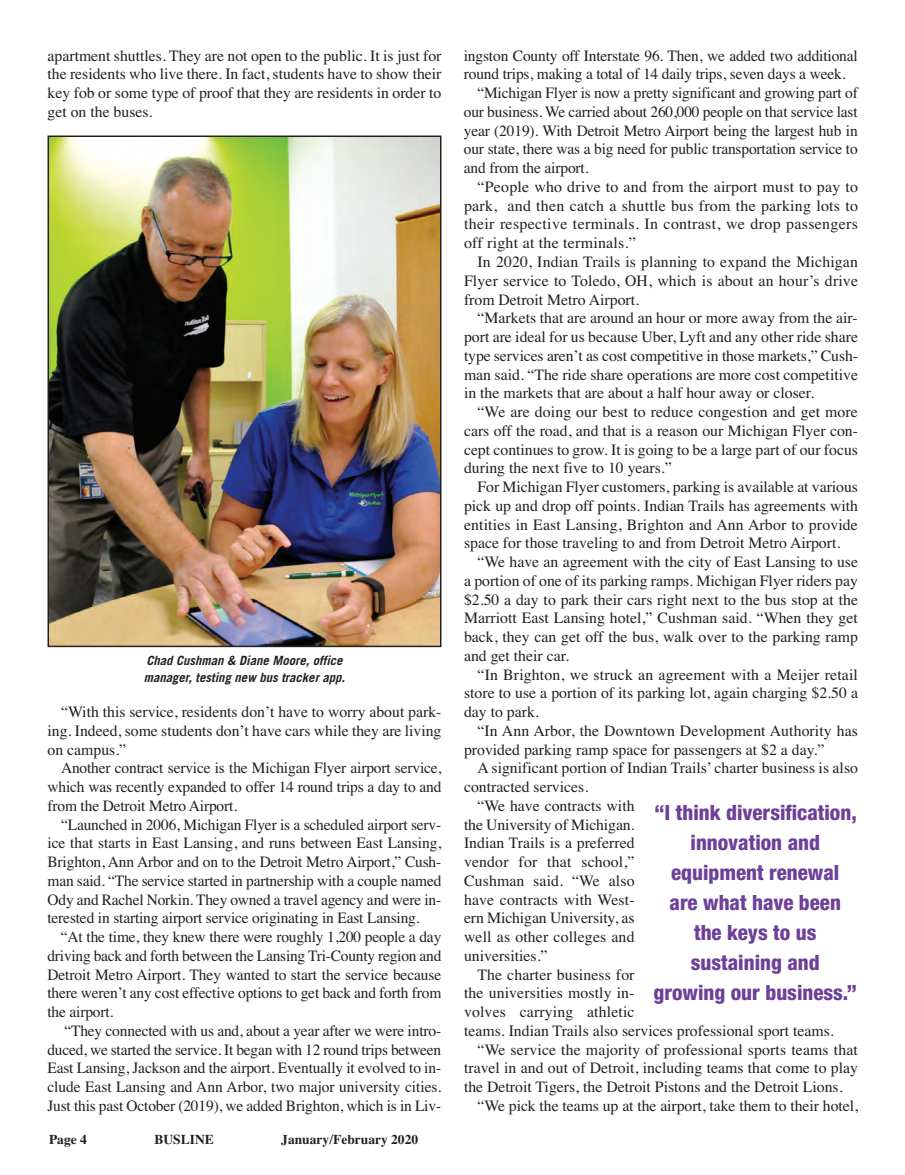
<style>
.page{position:relative;width:905px;height:1175px;background:#fff}
.page>*{position:absolute;margin:0;border:0;box-sizing:border-box;transform-origin:0 0}
.t1{font:800 condensed 21px/30px "Helvetica Neue LT Std";color:#6d4099;text-align:center}
.t2{font:15.75px/18.8px "Times";color:#231f20;text-align:justify}
.t3{font:15.75px "Times";letter-spacing:.02em;color:#231f20}
.t4{font:700 13.5px "Times";color:#231f20}
.t5{font:italic 700 12.75px/16.5px "Trade Gothic";color:#231f20}
</style>
<div class="page">
<img style="left:51px;top:138px;width:387px;height:506px">
<div style="left:48px;top:135px;width:393px;height:512px;border:2px solid #231f20"></div>
<p class="t2" style="left:48px;top:46px;width:395px">apartment shuttles. They are not open to the public. It is just for the residents who live there. In fact, students have to show their key fob or some type of proof that they are residents in order to get on the buses.</p>
<p class="t5" style="left:144px;top:653px;width:203px">Chad Cushman &amp; Diane Moore, office manager, testing new bus tracker app.</p>
<p class="t2" style="left:48px;top:702px;width:395px;text-indent:13px">“With this service, residents don’t have to worry about park&shy;ing. Indeed, some students don’t have cars while they are living on campus.”</p>
<p class="t2" style="left:48px;top:758px;width:395px;text-indent:14px">Another contract service is the Michigan Flyer airport service, which was recently expanded to offer 14 round trips a day to and from the Detroit Metro Airport.</p>
<p class="t2" style="left:47px;top:815px;width:395px;text-indent:14px">“Launched in 2006, Michigan Flyer is a scheduled airport serv&shy;ice that starts in East Lansing, and runs between East Lansing, Brighton, Ann Arbor and on to the Detroit Metro Airport,” Cush&shy;man said. “The service started in partnership with a couple named Ody and Rachel Norkin. They owned a travel agency and were in&shy;terested in starting airport service originating in East Lansing.</p>
<p class="t2" style="left:47px;top:927px;width:395px;text-indent:14px">“At the time, they knew there were roughly 1,200 people a day driving back and forth between the Lansing Tri-County region and Detroit Metro Airport. They wanted to start the service because there weren’t any cost effective options to get back and forth from the airport.</p>
<p class="t2" style="left:47px;top:1021px;width:395px;text-indent:17px">“They connected with us and, about a year after we were intro&shy;duced, we started the service. It began with 12 round trips between East Lansing, Jackson and the airport. Eventually it evolved to in&shy;clude East Lansing and Ann Arbor, two major university cities.<br>Just this past October (2019), we added Brighton, which is in Liv-</p>
<p class="t4" style="left:49px;top:1131px;width:39px">Page 4</p>
<p class="t4" style="left:154px;top:1131px;width:61px">BUSLINE</p>
<p class="t4" style="left:281px;top:1131px;width:138px">January/February 2020</p>
<p class="t2" style="left:464px;top:46px;width:395px">ingston County off Interstate 96. Then, we added two additional</p>
<p class="t2" style="left:464px;top:64px;width:383px">round trips, making a total of 14 daily trips, seven days a week.</p>
<p class="t2" style="left:477px;top:83px;width:382px">“Michigan Flyer is now a pretty significant and growing part of</p>
<p class="t2" style="left:464px;top:102px;width:395px">our business. We carried about 260,000 people on that service last</p>
<p class="t2" style="left:464px;top:121px;width:395px">year (2019). With Detroit Metro Airport being the largest hub in</p>
<p class="t2" style="left:464px;top:139px;width:395px">our state, there was a big need for public transportation service to</p>
<p class="t2" style="left:464px;top:158px;width:126px">and from the airport.</p>
<p class="t2" style="left:477px;top:177px;width:382px">“People who drive to and from the airport must to pay to</p>
<p class="t2" style="left:464px;top:196px;width:395px">park, and then catch a shuttle bus from the parking lots to</p>
<p class="t3" style="left:464px;top:215px;width:395px">their respective terminals. In contrast, we drop passengers</p>
<p class="t2" style="left:464px;top:233px;width:173px">off right at the terminals.”</p>
<p class="t2" style="left:477px;top:252px;width:382px">In 2020, Indian Trails is planning to expand the Michigan</p>
<p class="t2" style="left:464px;top:271px;width:395px">Flyer service to Toledo, OH, which is about an hour’s drive</p>
<p class="t2" style="left:464px;top:290px;width:176px">from Detroit Metro Airport.</p>
<p class="t2" style="left:477px;top:308px;width:381px">“Markets that are around an hour or more away from the air-</p>
<p class="t2" style="left:464px;top:327px;width:395px">port are ideal for us because Uber, Lyft and any other ride share</p>
<p class="t2" style="left:464px;top:346px;width:395px">type services aren’t as cost competitive in those markets,” Cush-</p>
<p class="t2" style="left:464px;top:365px;width:395px">man said. “The ride share operations are more cost competitive</p>
<p class="t2" style="left:464px;top:383px;width:351px">in the markets that are about a half hour away or closer.</p>
<p class="t2" style="left:477px;top:402px;width:382px">“We are doing our best to reduce congestion and get more</p>
<p class="t2" style="left:464px;top:421px;width:395px">cars off the road, and that is a reason our Michigan Flyer con-</p>
<p class="t2" style="left:464px;top:440px;width:395px">cept continues to grow. It is going to be a large part of our focus</p>
<p class="t2" style="left:464px;top:458px;width:209px">during the next five to 10 years.”</p>
<p class="t2" style="left:477px;top:477px;width:382px">For Michigan Flyer customers, parking is available at various</p>
<p class="t2" style="left:464px;top:496px;width:395px">pick up and drop off points. Indian Trails has agreements with</p>
<p class="t2" style="left:464px;top:514px;width:395px">entities in East Lansing, Brighton and Ann Arbor to provide</p>
<p class="t2" style="left:464px;top:533px;width:378px">space for those traveling to and from Detroit Metro Airport.</p>
<p class="t2" style="left:477px;top:552px;width:382px">“We have an agreement with the city of East Lansing to use</p>
<p class="t2" style="left:464px;top:571px;width:395px">a portion of one of its parking ramps. Michigan Flyer riders pay</p>
<p class="t2" style="left:464px;top:589px;width:395px">$2.50 a day to park their cars right next to the bus stop at the</p>
<p class="t2" style="left:464px;top:608px;width:395px">Marriott East Lansing hotel,” Cushman said. “When they get</p>
<p class="t2" style="left:464px;top:627px;width:395px">back, they can get off the bus, walk over to the parking ramp</p>
<p class="t2" style="left:464px;top:646px;width:106px">and get their car.</p>
<p class="t2" style="left:477px;top:664px;width:382px">“In Brighton, we struck an agreement with a Meijer retail</p>
<p class="t2" style="left:464px;top:683px;width:395px">store to use a portion of its parking lot, again charging $2.50 a</p>
<p class="t2" style="left:464px;top:702px;width:76px">day to park.</p>
<p class="t2" style="left:477px;top:721px;width:382px">“In Ann Arbor, the Downtown Development Authority has</p>
<p class="t2" style="left:464px;top:739px;width:362px">provided parking ramp space for passengers at $2 a day.”</p>
<p class="t2" style="left:477px;top:758px;width:382px">A significant portion of Indian Trails’ charter business is also</p>
<p class="t2" style="left:464px;top:777px;width:126px">contracted services.</p>
<p class="t2" style="left:477px;top:796px;width:158px">“We have contracts with</p>
<p class="t2" style="left:464px;top:814px;width:172px">the University of Michigan.</p>
<p class="t2" style="left:464px;top:833px;width:172px">Indian Trails is a preferred</p>
<p class="t2" style="left:464px;top:852px;width:172px">vendor for that school,”</p>
<p class="t2" style="left:464px;top:871px;width:172px">Cushman said. “We also</p>
<p class="t2" style="left:464px;top:889px;width:172px">have contracts with West-</p>
<p class="t2" style="left:464px;top:908px;width:172px">ern Michigan University, as</p>
<p class="t2" style="left:464px;top:927px;width:172px">well as other colleges and</p>
<p class="t2" style="left:464px;top:946px;width:85px">universities.”</p>
<p class="t2" style="left:477px;top:964px;width:158px">The charter business for</p>
<p class="t2" style="left:464px;top:983px;width:172px">the universities mostly in-</p>
<p class="t2" style="left:464px;top:1002px;width:172px">volves carrying athletic</p>
<p class="t2" style="left:464px;top:1021px;width:371px">teams. Indian Trails also services professional sport teams.</p>
<p class="t2" style="left:477px;top:1039px;width:382px">“We service the majority of professional sports teams that</p>
<p class="t2" style="left:464px;top:1058px;width:395px">travel in and out of Detroit, including teams that come to play</p>
<p class="t2" style="left:464px;top:1077px;width:380px">the Detroit Tigers, the Detroit Pistons and the Detroit Lions.</p>
<p class="t2" style="left:477px;top:1096px;width:382px">“We pick the teams up at the airport, take them to their hotel,</p>
<h1 class="t1" style="left:653px;top:799px;width:205px">“I think diversification, innovation and equipment renewal<br>are what have been the keys to us sustaining and growing our business.”</h1>
</div>
